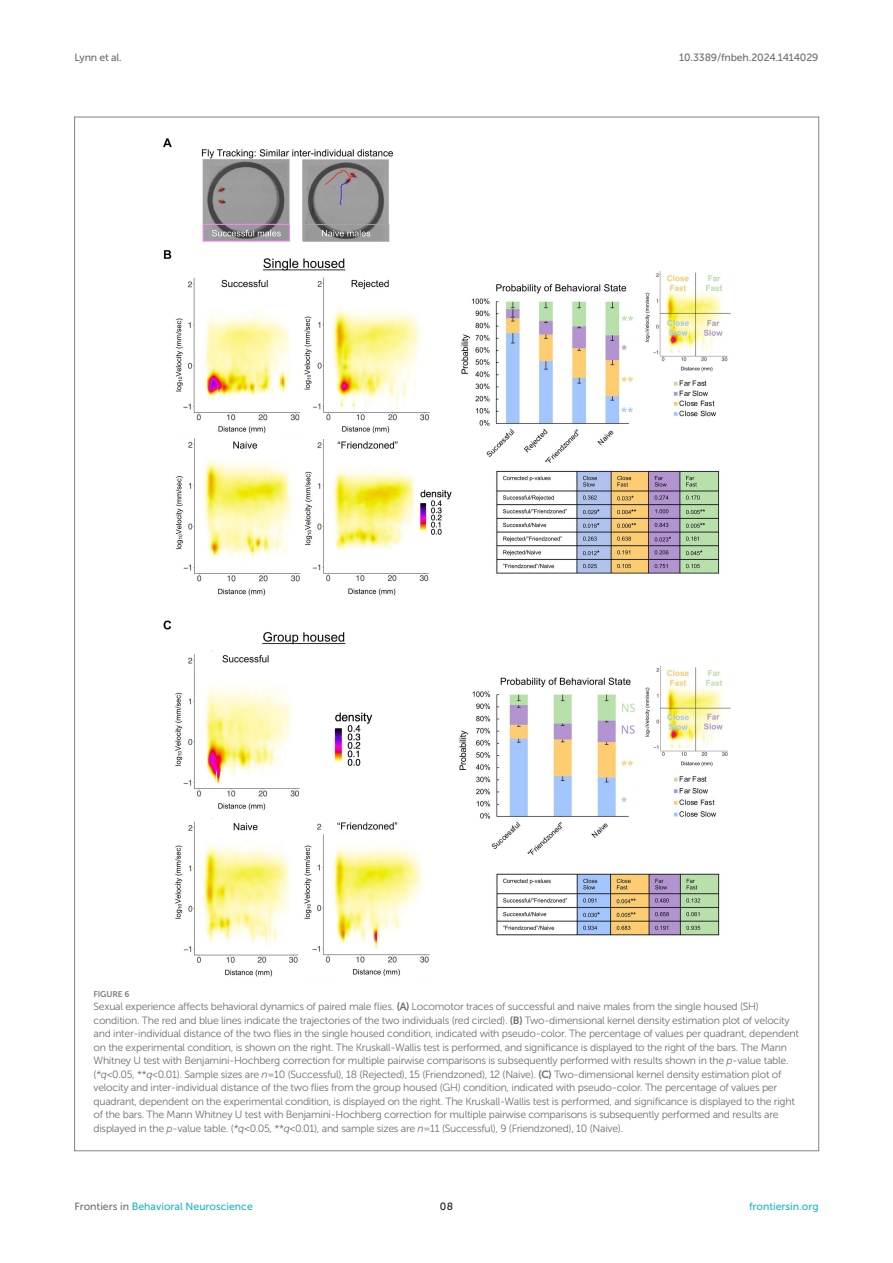
<style>
.page{position:relative;width:893px;height:1263px;background:#fff}
.page>*{position:absolute;margin:0;border:0;box-sizing:border-box;transform-origin:0 0}
.FIG_LEG{font:10.5px/13.5px "Museo Sans 300";letter-spacing:-.025em;color:#706f70}
.t1{font:10.5px "Museo Sans 500";color:#1db5c3}
.t2{font:10.5px "Museo Sans 500";letter-spacing:-.015em;color:#706f70}
.t3{font:10.5px "Museo Sans 500";color:#1b1c1b}
.FIG_HD{font:8.25px "Museo Sans 700";letter-spacing:-.01em;color:#7e7f7f}
.s1{font-family:"Museo Sans 700"}
.s2{font-style:italic}
.s3{color:#706f70}
</style>
<div class="page">
<img style="left:163px;top:138px;width:568px;height:839px">
<p class="t2" style="left:74px;top:51px;width:49px">Lynn et al.</p>
<p class="t2" style="left:679px;top:51px;width:141px">10.3389/fnbeh.2024.1414029</p>
<p class="FIG_HD" style="left:94px;top:989px;width:37px">FIGURE 6</p>
<p class="FIG_LEG" style="left:94px;top:1000px;width:707px">Sexual experience affects behavioral dynamics of paired male flies. <span class="s1">(A)</span> Locomotor traces of successful and naive males from the single housed (SH) condition. The red and blue lines indicate the trajectories of the two individuals (red circled). <span class="s1">(B)</span> Two-dimensional kernel density estimation plot of velocity and inter-individual distance of the two flies in the single housed condition, indicated with pseudo-color. The percentage of values per quadrant, dependent on the experimental condition, is shown on the right. The Kruskall-Wallis test is performed, and significance is displayed to the right of the bars. The Mann Whitney U test with Benjamini-Hochberg correction for multiple pairwise comparisons is subsequently performed with results shown in the <span class="s2">p</span>-value table. (<span class="s2">*q</span> &lt; 0.05, **<span class="s2">q</span> &lt; 0.01). Sample sizes are <span class="s2">n</span> = 10 (Successful), 18 (Rejected), 15 (Friendzoned), 12 (Naive). <span class="s1">(C)</span> Two-dimensional kernel density estimation plot of velocity and inter-individual distance of the two flies from the group housed (GH) condition, indicated with pseudo-color. The percentage of values per quadrant, dependent on the experimental condition, is displayed on the right. The Kruskall-Wallis test is performed, and significance is displayed to the right of the bars. The Mann Whitney U test with Benjamini-Hochberg correction for multiple pairwise comparisons is subsequently performed and results are displayed in the <span class="s2">p</span>-value table. (<span class="s2">*q</span> &lt; 0.05, **<span class="s2">q</span> &lt; 0.01), and sample sizes are <span class="s2">n</span> = 11 (Successful), 9 (Friendzoned), 10 (Naive).</p>
<p class="t1" style="left:74px;top:1200px;width:180px"><span class="s3">Frontiers in</span> Behavioral Neuroscience</p>
<p class="t3" style="left:440px;top:1200px;width:15px">08</p>
<p class="t1" style="left:749px;top:1200px;width:71px">frontiersin.org</p>
</div>
